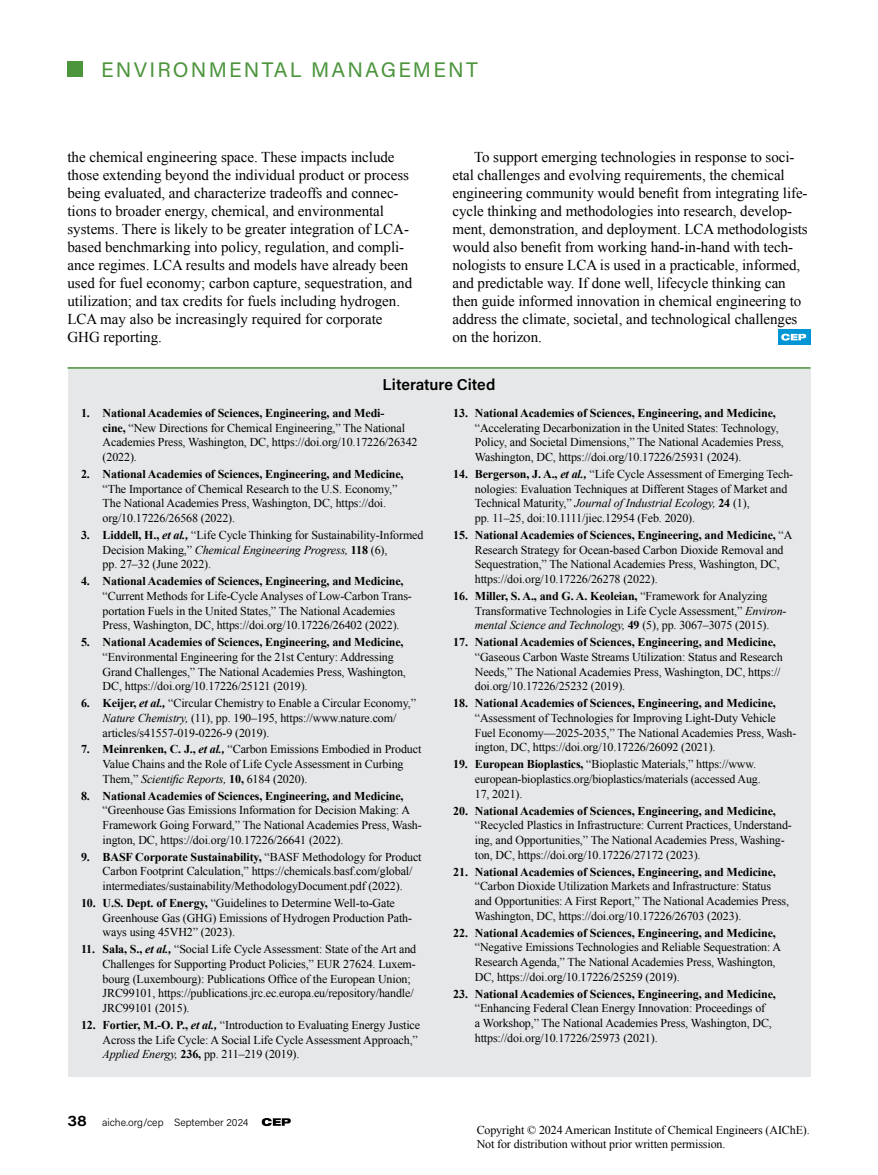
<style>
.page{position:relative;width:878px;height:1175px;background:#fff}
.page>*{position:absolute;margin:0;border:0;box-sizing:border-box;transform-origin:0 0}
.t1{font:21px "Acumin Pro";letter-spacing:.1em;color:#4c953d}
.t2{font:600 15.75px "Acumin Pro";letter-spacing:-.005em;color:#000}
.t3{font:15px/18px "Times New Roman";letter-spacing:-.005em;color:#000}
.t4{font:12px/14.7px "Times New Roman";letter-spacing:-.01em;color:#000}
.t5{font:700 12px "Times New Roman";letter-spacing:-.01em;color:#000}
.t6{font:300 10.5px "Acumin Pro";color:#000}
.s1{font-weight:700}
.s2{font-weight:700;font-style:italic}
.s3{font-style:italic}
.s4{font-family:"Acumin Pro Wide";font-weight:600;font-size:15px}
</style>
<div class="page">
<div style="left:68px;top:62px;width:15px;height:15px;background:#4c953d"></div>
<svg style="left:262px;top:1118px;width:29px;height:8px"></svg>
<div style="left:68px;top:367px;width:742px;height:41px;background:#e6e7e8"></div>
<hr style="left:68px;top:367px;width:742px;height:2px;background:#4c953d">
<div style="left:68px;top:395px;width:742px;height:681px;background:#e6e7e8"></div>
<div style="left:777px;top:330px;width:33px;height:15px;background:#0096d6"></div>
<svg style="left:781px;top:334px;width:25px;height:6px"></svg>
<h1 class="t1" style="left:101px;top:55px;width:378px">ENVIRONMENTAL MANAGEMENT</h1>
<p class="t3" style="left:68px;top:148px;width:346px">the chemical engineering space. These impacts include those extending beyond the individual product or process being evaluated, and characterize tradeoffs and connec&shy;tions to broader energy, chemical, and environmental systems. There is likely to be greater integration of LCA&shy;based benchmarking into policy, regulation, and compli&shy;ance regimes. LCA results and models have already been used for fuel economy; carbon capture, sequestration, and utilization; and tax credits for fuels including hydrogen.<br>LCA may also be increasingly required for corporate GHG reporting.</p>
<p class="t3" style="left:452px;top:148px;width:357px;text-indent:22px">To support emerging technologies in response to soci&shy;etal challenges and evolving requirements, the chemical engineering community would benefit from integrating life&shy;cycle thinking and methodologies into research, develop&shy;ment, demonstration, and deployment. LCA methodologists would also benefit from working hand-in-hand with tech&shy;nologists to ensure LCA is used in a practicable, informed, and predictable way. If done well, lifecycle thinking can then guide informed innovation in chemical engineering to address the climate, societal, and technological challenges on the horizon.</p>
<h2 class="t2" style="left:382px;top:374px;width:114px">Literature Cited</h2>
<p class="t4" style="left:103px;top:405px;width:316px;text-indent:-22px"><span class="s1">1. National Academies of Sciences, Engineering, and Medi-<br>cine,</span> “New Directions for Chemical Engineering,” The National Academies Press, Washington, DC, https://doi.org/10.17226/26342 (2022).</p>
<p class="t5" style="left:81px;top:465px;width:324px">2. National Academies of Sciences, Engineering, and Medicine,</p>
<p class="t4" style="left:103px;top:481px;width:296px">“The Importance of Chemical Research to the U.S. Economy,”<br>The National Academies Press, Washington, DC, https://doi. org/10.17226/26568 (2022).</p>
<p class="t4" style="left:103px;top:527px;width:322px;text-indent:-22px"><span class="s1">3. Liddell, H.,</span> <span class="s2">et al.,</span> “Life Cycle Thinking for Sustainability-Informed<br>Decision Making,” <span class="s3">Chemical Engineering Progress,</span> <span class="s1">118</span> (6),<br>pp. 27–32 (June 2022).</p>
<p class="t5" style="left:81px;top:573px;width:324px">4. National Academies of Sciences, Engineering, and Medicine,</p>
<p class="t4" style="left:103px;top:588px;width:311px">“Current Methods for Life-Cycle Analyses of Low-Carbon Trans&shy;portation Fuels in the United States,” The National Academies<br>Press, Washington, DC, https://doi.org/10.17226/26402 (2022).</p>
<p class="t5" style="left:81px;top:634px;width:324px">5. National Academies of Sciences, Engineering, and Medicine,</p>
<p class="t4" style="left:103px;top:649px;width:305px">“Environmental Engineering for the 21st Century: Addressing<br>Grand Challenges,” The National Academies Press, Washington,<br>DC, https://doi.org/10.17226/25121 (2019).</p>
<p class="t4" style="left:103px;top:695px;width:315px;text-indent:-22px"><span class="s1">6. Keijer,</span> <span class="s2">et al.,</span> “Circular Chemistry to Enable a Circular Economy,”<br><span class="s3">Nature Chemistry,</span> (11), pp. 190–195, https://www.nature.com/ articles/s41557-019-0226-9 (2019).</p>
<p class="t4" style="left:103px;top:742px;width:320px;text-indent:-22px"><span class="s1">7. Meinrenken, C. J.,</span> <span class="s2">et al.,</span> “Carbon Emissions Embodied in Product<br>Value Chains and the Role of Life Cycle Assessment in Curbing<br>Them,” <span class="s3">Scientific Reports,</span> <span class="s1">10,</span> 6184 (2020).</p>
<p class="t5" style="left:81px;top:787px;width:324px">8. National Academies of Sciences, Engineering, and Medicine,</p>
<p class="t4" style="left:103px;top:802px;width:321px">“Greenhouse Gas Emissions Information for Decision Making: A<br>Framework Going Forward,” The National Academies Press, Wash&shy;ington, DC, https://doi.org/10.17226/26641 (2022).</p>
<p class="t4" style="left:103px;top:849px;width:320px;text-indent:-22px"><span class="s1">9. BASF Corporate Sustainability,</span> “BASF Methodology for Product<br>Carbon Footprint Calculation,” https://chemicals.basf.com/global/ intermediates/sustainability/MethodologyDocument.pdf (2022).</p>
<p class="t4" style="left:103px;top:895px;width:311px;text-indent:-22px"><span class="s1">10. U.S. Dept. of Energy,</span> “Guidelines to Determine Well-to-Gate<br>Greenhouse Gas (GHG) Emissions of Hydrogen Production Path&shy;ways using 45VH2” (2023).</p>
<p class="t4" style="left:103px;top:941px;width:315px;text-indent:-22px"><span class="s1">11. Sala, S.,</span> <span class="s2">et al.,</span> “Social Life Cycle Assessment: State of the Art and Challenges for Supporting Product Policies,” EUR 27624. Luxem&shy;bourg (Luxembourg): Publications Office of the European Union; JRC99101, https://publications.jrc.ec.europa.eu/repository/handle/ JRC99101 (2015).</p>
<p class="t4" style="left:103px;top:1017px;width:319px;text-indent:-22px"><span class="s1">12. Fortier, M.-O. P.,</span> <span class="s2">et al.,</span> “Introduction to Evaluating Energy Justice<br>Across the Life Cycle: A Social Life Cycle Assessment Approach,”<br><span class="s3">Applied Energy,</span> <span class="s1">236,</span> pp. 211–219 (2019).</p>
<p class="t5" style="left:453px;top:405px;width:324px">13. National Academies of Sciences, Engineering, and Medicine,</p>
<p class="t4" style="left:475px;top:420px;width:310px">“Accelerating Decarbonization in the United States: Technology,<br>Policy, and Societal Dimensions,” The National Academies Press,<br>Washington, DC, https://doi.org/10.17226/25931 (2024).</p>
<p class="t4" style="left:475px;top:466px;width:320px;text-indent:-22px"><span class="s1">14. Bergerson, J. A.,</span> <span class="s2">et al.,</span> “Life Cycle Assessment of Emerging Tech&shy;nologies: Evaluation Techniques at Different Stages of Market and Technical Maturity,” <span class="s3">Journal of Industrial Ecology,</span> <span class="s1">24</span> (1),<br>pp. 11–25, doi:10.1111/jiec.12954 (Feb. 2020).</p>
<p class="t4" style="left:475px;top:527px;width:319px;text-indent:-22px"><span class="s1">15. National Academies of Sciences, Engineering, and Medicine,</span> “A Research Strategy for Ocean-based Carbon Dioxide Removal and Sequestration,” The National Academies Press, Washington, DC, https://doi.org/10.17226/26278 (2022).</p>
<p class="t4" style="left:475px;top:588px;width:313px;text-indent:-22px"><span class="s1">16. Miller, S. A., and G. A. Keoleian,</span> “Framework for Analyzing<br>Transformative Technologies in Life Cycle Assessment,” <span class="s3">Environ&shy;mental Science and Technology,</span> <span class="s1">49</span> (5), pp. 3067–3075 (2015).</p>
<p class="t5" style="left:453px;top:634px;width:324px">17. National Academies of Sciences, Engineering, and Medicine,</p>
<p class="t4" style="left:475px;top:649px;width:309px">“Gaseous Carbon Waste Streams Utilization: Status and Research<br>Needs,” The National Academies Press, Washington, DC, https:// doi.org/10.17226/25232 (2019).</p>
<p class="t5" style="left:453px;top:695px;width:324px">18. National Academies of Sciences, Engineering, and Medicine,</p>
<p class="t4" style="left:475px;top:710px;width:323px">“Assessment of Technologies for Improving Light-Duty Vehicle<br>Fuel Economy—2025-2035,” The National Academies Press, Wash&shy;ington, DC, https://doi.org/10.17226/26092 (2021).</p>
<p class="t4" style="left:475px;top:756px;width:287px;text-indent:-22px"><span class="s1">19. European Bioplastics,</span> “Bioplastic Materials,” https://www. european-bioplastics.org/bioplastics/materials (accessed Aug.<br>17, 2021).</p>
<p class="t5" style="left:453px;top:802px;width:324px">20. National Academies of Sciences, Engineering, and Medicine,</p>
<p class="t4" style="left:475px;top:817px;width:318px">“Recycled Plastics in Infrastructure: Current Practices, Understand&shy;ing, and Opportunities,” The National Academies Press, Washing&shy;ton, DC, https://doi.org/10.17226/27172 (2023).</p>
<p class="t5" style="left:453px;top:863px;width:324px">21. National Academies of Sciences, Engineering, and Medicine,</p>
<p class="t4" style="left:475px;top:878px;width:316px">“Carbon Dioxide Utilization Markets and Infrastructure: Status and Opportunities: A First Report,” The National Academies Press,<br>Washington, DC, https://doi.org/10.17226/26703 (2023).</p>
<p class="t5" style="left:453px;top:924px;width:324px">22. National Academies of Sciences, Engineering, and Medicine,</p>
<p class="t4" style="left:475px;top:939px;width:308px">“Negative Emissions Technologies and Reliable Sequestration: A<br>Research Agenda,” The National Academies Press, Washington,<br>DC, https://doi.org/10.17226/25259 (2019).</p>
<p class="t5" style="left:453px;top:985px;width:324px">23. National Academies of Sciences, Engineering, and Medicine,</p>
<p class="t4" style="left:475px;top:1000px;width:298px">“Enhancing Federal Clean Energy Innovation: Proceedings of a Workshop,” The National Academies Press, Washington, DC, https://doi.org/10.17226/25973 (2021).</p>
<p class="t6" style="left:68px;top:1115px;width:182px"><span class="s4">38</span> aiche.org/cep September 2024</p>
<p class="t4" style="left:476px;top:1123px;width:334px;line-height:13.5px">Copyright © 2024 American Institute of Chemical Engineers (AIChE).<br>Not for distribution without prior written permission.</p>
</div>
